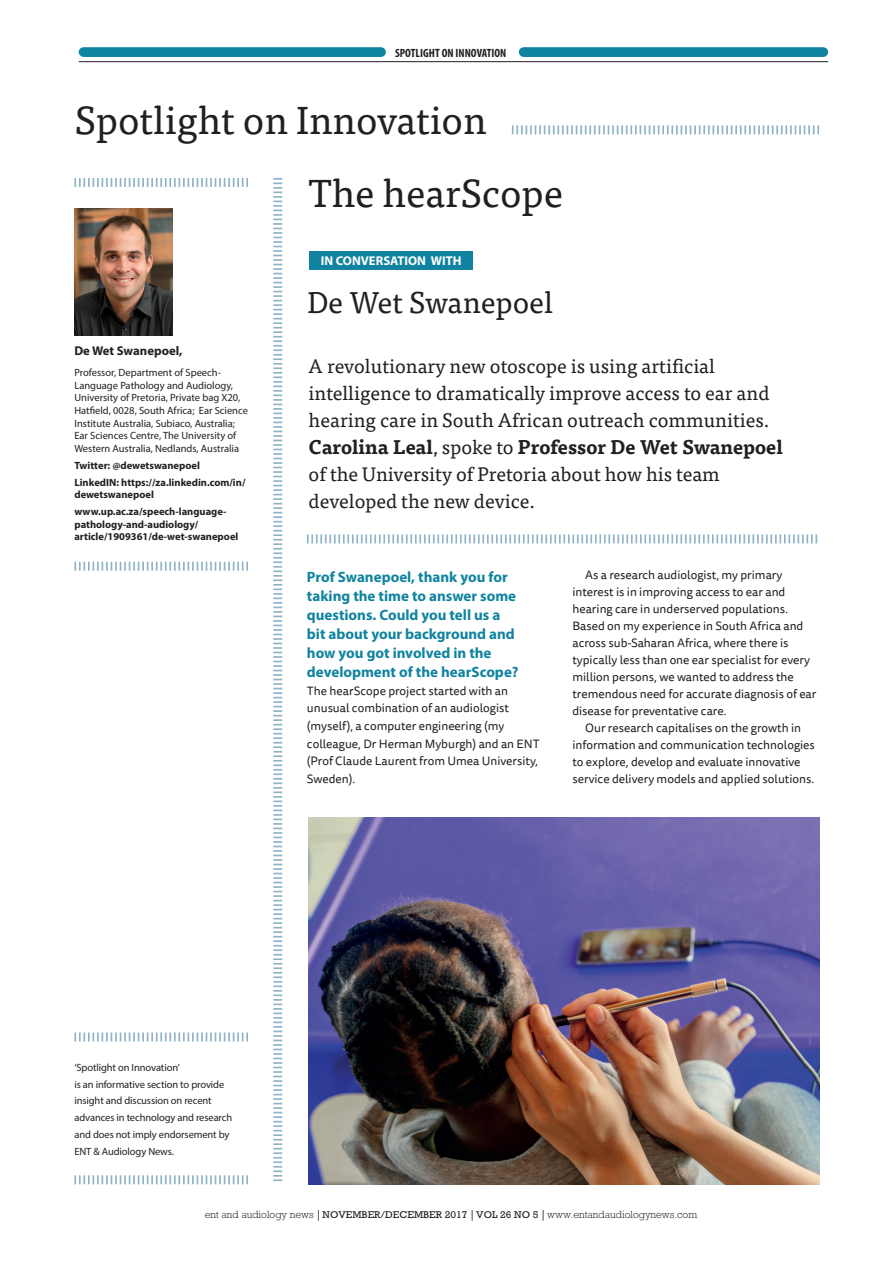
<style>
.page{position:relative;width:893px;height:1263px;background:#fff}
.page>*{position:absolute;margin:0;border:0;box-sizing:border-box;transform-origin:0 0}
.feature_Headline{font:39px "Tisa Pro";color:#231f20}
.feature_Headline-2{font:30px "Tisa Pro";color:#231f20}
.feature_Standfirst{font:19.5px/27px "Tisa Pro";color:#231f20}
.question_in_prof_dev{font:700 15px/19px "Myriad Pro";color:#0f83a0}
.t1{font:700 12.75px "Myriad Pro";color:#fff}
.feature_Author_name{font:700 12.75px "Myriad Pro";color:#231f20}
.feature_Body_Indent{font:12px/17px "Tisa Sans Pro";color:#231f20}
.feature_body_no_inde{font:12px/17.5px "Tisa Sans Pro";color:#231f20}
.t2{font:700 condensed 12px "Myriad Pro";color:#231f20}
.feature_author_bioda{font:10.5px/12.6px "Myriad Pro";letter-spacing:-.005em;color:#231f20}
.feature_Author_conta{font:700 10.5px/12.6px "Myriad Pro";color:#231f20}
.t3{font:300 10.5px "Rockwell";color:#231f20}
.s1{font-weight:700}
.s2{font-family:"Adobe Caslon Pro";font-weight:700}
.s3{font-weight:400;font-size:10.05px}
</style>
<div class="page">
<svg style="left:273px;top:178px;width:10px;height:1004px"></svg>
<svg style="left:512px;top:125px;width:307px;height:9px"></svg>
<svg style="left:307px;top:534px;width:510px;height:9px"></svg>
<svg style="left:74px;top:562px;width:174px;height:9px"></svg>
<svg style="left:74px;top:1032px;width:174px;height:9px"></svg>
<svg style="left:74px;top:1175px;width:174px;height:9px"></svg>
<div style="left:309px;top:251px;width:164px;height:19px;background:#0f83a0"></div>
<img style="left:308px;top:817px;width:511px;height:367px">
<img style="left:74px;top:208px;width:98px;height:128px">
<svg style="left:74px;top:178px;width:174px;height:9px"></svg>
<div style="left:84px;top:47px;width:297px;height:10px;background:#0f83a0"></div>
<div style="left:524px;top:47px;width:299px;height:10px;background:#0f83a0"></div>
<hr style="left:79px;top:61px;width:749px;height:1px;background:#231f20">
<p class="t2" style="left:395px;top:45px;width:113px">SPOTLIGHT ON INNOVATION</p>
<p class="feature_Headline" style="left:75px;top:92px;width:413px">Spotlight on Innovation</p>
<p class="feature_Headline" style="left:309px;top:165px;width:256px">The hearScope</p>
<p class="t1" style="left:321px;top:252px;width:142px">IN CONVERSATION WITH</p>
<p class="feature_Author_name" style="left:74px;top:342px;width:110px">De Wet Swanepoel,</p>
<p class="feature_author_bioda" style="left:74px;top:366px;width:175px">Professor, Department of Speech-Language Pathology and Audiology, University of Pretoria, Private bag X20, Hatfield, 0028, South Africa; Ear Science Institute Australia, Subiaco, Australia; Ear Sciences Centre, The University of Western Australia, Nedlands, Australia</p>
<p class="feature_Author_conta" style="left:74px;top:458px;width:127px">Twitter: @dewetswanepoel</p>
<p class="feature_Author_conta" style="left:74px;top:475px;width:173px">LinkedIN: https://za.linkedin.com/in/ dewetswanepoel</p>
<p class="feature_Author_conta" style="left:74px;top:505px;width:166px">www.up.ac.za/speech-language&shy;pathology-and-audiology/ article/1909361/de-wet-swanepoel</p>
<p class="feature_Headline-2" style="left:307px;top:280px;width:247px">De Wet Swanepoel</p>
<p class="feature_Standfirst" style="left:309px;top:352px;width:476px">A revolutionary new otoscope is using artificial intelligence to dramatically improve access to ear and hearing care in South African outreach communities.<br><span class="s1">Carolina Leal</span>, spoke to <span class="s1">Professor De Wet Swanepoel </span>of the University of Pretoria about how his team developed the new device.</p>
<p class="question_in_prof_dev" style="left:307px;top:567px;width:213px">Prof Swanepoel, thank you for taking the time to answer some questions. Could you tell us a bit about your background and how you got involved in the development of the hearScope?</p>
<p class="feature_body_no_inde" style="left:307px;top:682px;width:234px">The hearScope project started with an unusual combination of an audiologist (myself), a computer engineering (my colleague, Dr Herman Myburgh) and an ENT (Prof Claude Laurent from Umea University, Sweden).</p>
<p class="feature_Body_Indent" style="left:572px;top:567px;width:246px;text-indent:13px">As a research audiologist, my primary interest is in improving access to ear and hearing care in underserved populations.<br>Based on my experience in South Africa and across sub-Saharan Africa, where there is typically less than one ear specialist for every million persons, we wanted to address the tremendous need for accurate diagnosis of ear disease for preventative care.</p>
<p class="feature_Body_Indent" style="left:572px;top:719px;width:244px;text-indent:13px">Our research capitalises on the growth in information and communication technologies to explore, develop and evaluate innovative service delivery models and applied solutions.</p>
<p class="feature_author_bioda" style="left:74px;top:1058px;width:159px;line-height:16.8px">‘Spotlight on Innovation’<br>is an informative section to provide insight and discussion on recent advances in technology and research and does not imply endorsement by<br>ENT &amp; Audiology News.</p>
<p class="t3" style="left:205px;top:1208px;width:494px">ent and audiology news <span class="s2">|</span> <span class="s3">NOVEMBER/DECEMBER 2017</span> <span class="s2">|</span> <span class="s3">VOL 26 NO 5</span> <span class="s2">|</span> www.entandaudiologynews.com</p>
</div>
